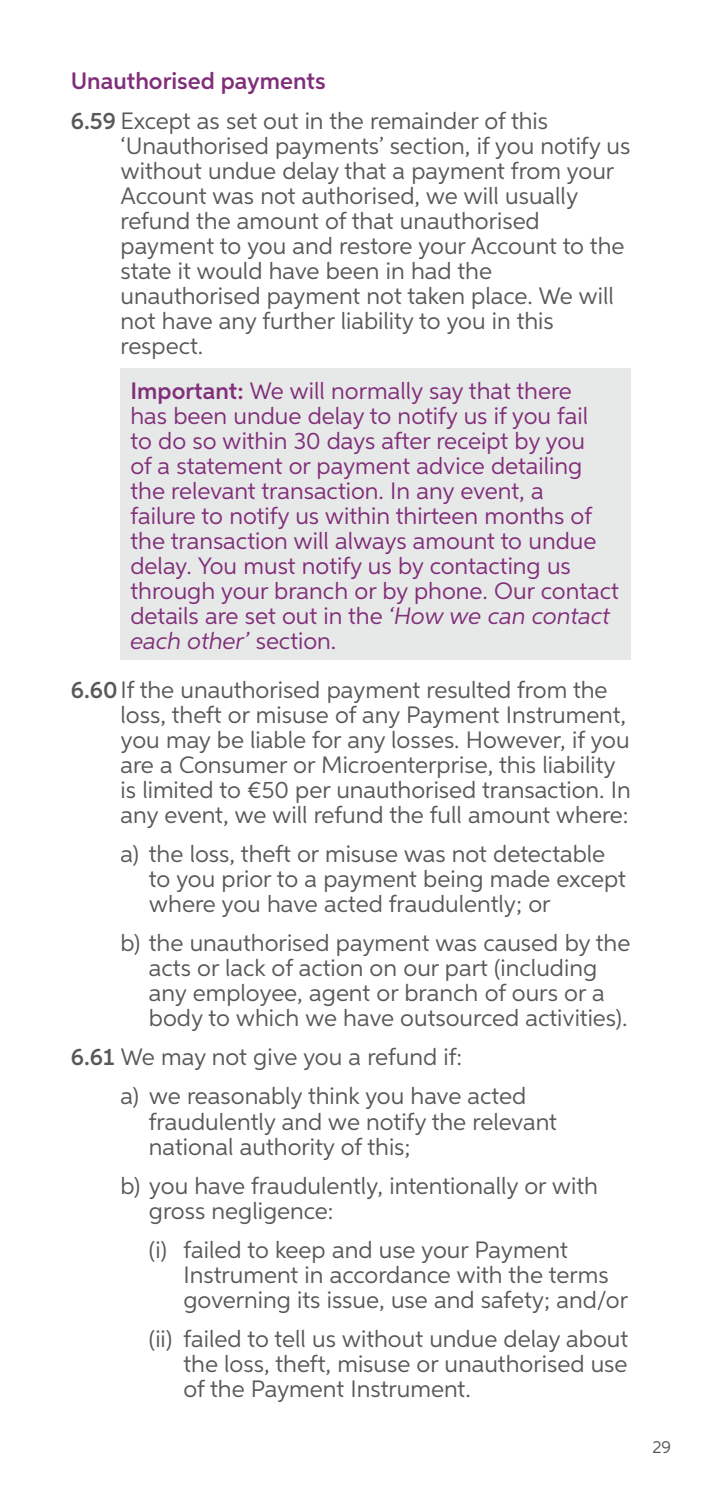
<style>
.page{position:relative;width:702px;height:1489px;background:#fff}
.page>*{position:absolute;margin:0;border:0;box-sizing:border-box;transform-origin:0 0}
.Body_Copy{font:23.75px/25px "Aspira";color:#58595b}
.Heading{font:23.75px/25px "Aspira";color:#812e7a}
._3_Subheading{font:600 23.75px "Aspira";color:#812e7a}
.t1{font:17.5px "Aspira";color:#58595b}
.s1{font-weight:600}
.s2{font-style:italic}
</style>
<div class="page">
<div style="left:120px;top:368px;width:511px;height:292px;background:#e7e8e8"></div>
<p class="_3_Subheading" style="left:71px;top:67px;width:256px">Unauthorised payments</p>
<p class="Body_Copy" style="left:120px;top:107px;width:511px;text-indent:-50px"><span class="s1">6.59</span> Except as set out in the remainder of this ‘Unauthorised payments’ section, if you notify us without undue delay that a payment from your Account was not authorised, we will usually refund the amount of that unauthorised payment to you and restore your Account to the state it would have been in had the unauthorised payment not taken place. We will not have any further liability to you in this respect.</p>
<p class="Heading" style="left:130px;top:377px;width:490px"><span class="s1">Important:</span> We will normally say that there<br>has been undue delay to notify us if you fail<br>to do so within 30 days after receipt by you<br>of a statement or payment advice detailing the relevant transaction. In any event, a<br>failure to notify us within thirteen months of the transaction will always amount to undue delay. You must notify us by contacting us through your branch or by phone. Our contact details are set out in the <span class="s2">‘How we can contact each other’</span> section.</p>
<p class="Body_Copy" style="left:120px;top:676px;width:512px;text-indent:-50px"><span class="s1">6.60</span>If the unauthorised payment resulted from the loss, theft or misuse of any Payment Instrument, you may be liable for any losses. However, if you are a Consumer or Microenterprise, this liability is limited to €50 per unauthorised transaction. In any event, we will refund the full amount where:</p>
<p class="Body_Copy" style="left:149px;top:840px;width:478px;text-indent:-28px">a) the loss, theft or misuse was not detectable to you prior to a payment being made except where you have acted fraudulently; or</p>
<p class="Body_Copy" style="left:149px;top:930px;width:483px;text-indent:-28px">b) the unauthorised payment was caused by the acts or lack of action on our part (including any employee, agent or branch of ours or a body to which we have outsourced activities).</p>
<p class="Body_Copy" style="left:71px;top:1044px;width:393px"><span class="s1">6.61</span> We may not give you a refund if:</p>
<p class="Body_Copy" style="left:149px;top:1083px;width:409px;text-indent:-28px">a) we reasonably think you have acted fraudulently and we notify the relevant national authority of this;</p>
<p class="Body_Copy" style="left:149px;top:1172px;width:450px;text-indent:-28px">b) you have fraudulently, intentionally or with gross negligence:</p>
<p class="Body_Copy" style="left:183px;top:1236px;width:446px;text-indent:-35px">(i) failed to keep and use your Payment<br>Instrument in accordance with the terms governing its issue, use and safety; and/or</p>
<p class="Body_Copy" style="left:183px;top:1325px;width:446px;text-align:justify;text-indent:-35px">(ii) failed to tell us without undue delay about the loss, theft, misuse or unauthorised use of the Payment Instrument.</p>
<p class="t1" style="left:652px;top:1436px;width:20px">29</p>
</div>
